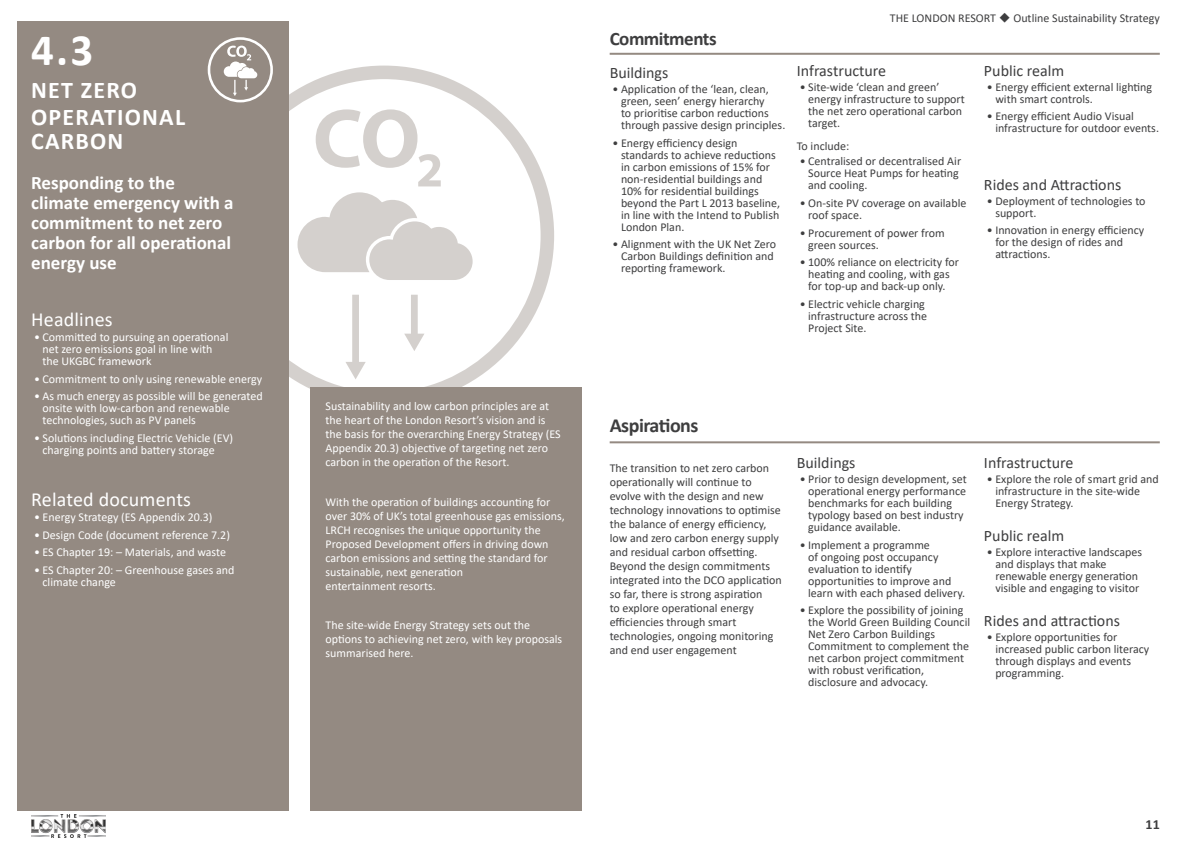
<style>
.page{position:relative;width:1191px;height:842px;background:#fff}
.page>*{position:absolute;margin:0;border:0;box-sizing:border-box;transform-origin:0 0}
.t1{font:700 45px "Calibri";color:#fff}
.t2{font:700 24px/27px "Calibri";letter-spacing:.05em;color:#fff}
.t3{font:20px "Calibri";letter-spacing:.01em;color:#fff}
.t4{font:700 20px "Calibri";letter-spacing:-.025em;color:#3e3e3f}
.t5{font:700 19px/20px "Calibri";color:#fff}
.t6{font:700 19px "Calibri";letter-spacing:-.025em;color:#3e3e3f}
.t7{font:16px "Calibri";color:#3e3e3f}
.t8{font:700 14px "Calibri";color:#3e3e3f}
.t9{font:12px/12px "Calibri";color:#3e3e3f}
.t10{font:12px/14px "Calibri";color:#fff}
</style>
<div class="page">
<svg style="left:288px;top:66px;width:266px;height:340px"></svg>
<svg style="left:316px;top:109px;width:125px;height:77px"></svg>
<svg style="left:297px;top:192px;width:175px;height:88px"></svg>
<div style="left:310px;top:387px;width:271px;height:424px;background:#948a82"></div>
<div style="left:17px;top:21px;width:271px;height:790px;background:#948a82"></div>
<svg style="left:208px;top:37px;width:65px;height:65px"></svg>
<hr style="left:609px;top:53px;width:550px;height:2px;background:#948a82">
<hr style="left:609px;top:441px;width:550px;height:2px;background:#948a82">
<img style="left:31px;top:814px;width:74px;height:23px">
<h1 class="t1" style="left:31px;top:19px;width:64px">4.3</h1>
<h2 class="t2" style="left:31px;top:76px;width:155px">NET ZERO<br>OPERATIONAL</h2>
<h2 class="t2" style="left:31px;top:127px;width:94px">CARBON</h2>
<h3 class="t5" style="left:31px;top:172px;width:204px">Responding to the climate emergency with a commitment to net zero carbon for all operational energy use</h3>
<h3 class="t3" style="left:31px;top:306px;width:83px">Headlines</h3>
<p class="t10" style="left:43px;top:331px;width:187px;line-height:12px;text-indent:-9px">• Committed to pursuing an operational net zero emissions goal in line with the UKGBC framework</p>
<p class="t10" style="left:34px;top:371px;width:230px">• Commitment to only using renewable energy</p>
<p class="t10" style="left:43px;top:390px;width:222px;line-height:12px;text-indent:-9px">• As much energy as possible will be generated onsite with low-carbon and renewable technologies, such as PV panels</p>
<p class="t10" style="left:43px;top:432px;width:192px;line-height:12px;text-indent:-9px">• Solutions including Electric Vehicle (EV) charging points and battery storage</p>
<h3 class="t3" style="left:31px;top:486px;width:161px">Related documents</h3>
<p class="t10" style="left:34px;top:510px;width:180px">• Energy Strategy (ES Appendix 20.3)</p>
<p class="t10" style="left:34px;top:527px;width:197px">• Design Code (document reference 7.2)</p>
<p class="t10" style="left:34px;top:545px;width:193px">• ES Chapter 19: – Materials, and waste</p>
<p class="t10" style="left:43px;top:564px;width:193px;line-height:12px;text-indent:-9px">• ES Chapter 20: – Greenhouse gases and climate change</p>
<p class="t10" style="left:325px;top:399px;width:237px">Sustainability and low carbon principles are at the heart of the London Resort’s vision and is the basis for the overarching Energy Strategy (ES Appendix 20.3) objective of targeting net zero carbon in the operation of the Resort.</p>
<p class="t10" style="left:325px;top:494px;width:241px">With the operation of buildings accounting for over 30% of UK’s total greenhouse gas emissions, LRCH recognises the unique opportunity the Proposed Development offers in driving down carbon emissions and setting the standard for sustainable, next generation<br>entertainment resorts.</p>
<p class="t10" style="left:325px;top:617px;width:238px">The site-wide Energy Strategy sets out the options to achieving net zero, with key proposals summarised here.</p>
<h3 class="t6" style="left:609px;top:26px;width:108px">Commitments</h3>
<h3 class="t7" style="left:609px;top:62px;width:60px">Buildings</h3>
<p class="t9" style="left:621px;top:83px;width:166px;text-indent:-9px">• Application of the ‘lean, clean, green, seen’ energy hierarchy<br>to prioritise carbon reductions through passive design principles.</p>
<p class="t9" style="left:621px;top:136px;width:161px;text-indent:-9px">• Energy efficiency design standards to achieve reductions in carbon emissions of 15% for non-residential buildings and<br>10% for residential buildings beyond the Part L 2013 baseline, in line with the Intend to Publish<br>London Plan.</p>
<p class="t9" style="left:621px;top:238px;width:157px;text-indent:-9px">• Alignment with the UK Net Zero<br>Carbon Buildings definition and reporting framework.</p>
<p class="t9" style="left:890px;top:12px;width:271px">THE LONDON RESORT ◆ Outline Sustainability Strategy</p>
<h3 class="t7" style="left:797px;top:59px;width:91px">Infrastructure</h3>
<p class="t9" style="left:808px;top:80px;width:158px;text-indent:-9px">• Site-wide ‘clean and green’ energy infrastructure to support the net zero operational carbon target.</p>
<p class="t9" style="left:797px;top:140px;width:54px">To include:</p>
<p class="t9" style="left:808px;top:155px;width:154px;text-indent:-9px">• Centralised or decentralised Air<br>Source Heat Pumps for heating and cooling.</p>
<p class="t9" style="left:808px;top:197px;width:160px;text-indent:-9px">• On-site PV coverage on available roof space.</p>
<p class="t9" style="left:808px;top:226px;width:138px;text-indent:-9px">• Procurement of power from green sources.</p>
<p class="t9" style="left:799px;top:256px;width:161px;text-align:center">• 100% reliance on electricity for heating and cooling, with gas<br>for top-up and back-up only.</p>
<p class="t9" style="left:808px;top:298px;width:121px;text-indent:-9px">• Electric vehicle charging infrastructure across the<br>Project Site.</p>
<h3 class="t7" style="left:984px;top:59px;width:82px">Public realm</h3>
<p class="t9" style="left:995px;top:80px;width:158px;text-indent:-9px">• Energy efficient external lighting with smart controls.</p>
<p class="t9" style="left:995px;top:110px;width:165px;text-indent:-9px">• Energy efficient Audio Visual infrastructure for outdoor events.</p>
<h3 class="t7" style="left:984px;top:173px;width:139px">Rides and Attractions</h3>
<p class="t9" style="left:995px;top:194px;width:152px;text-indent:-9px">• Deployment of technologies to support.</p>
<p class="t9" style="left:995px;top:224px;width:150px;text-indent:-9px">• Innovation in energy efficiency for the design of rides and attractions.</p>
<h3 class="t4" style="left:609px;top:411px;width:90px">Aspirations</h3>
<p class="t9" style="left:609px;top:461px;width:173px;line-height:14px">The transition to net zero carbon operationally will continue to evolve with the design and new technology innovations to optimise the balance of energy efficiency, low and zero carbon energy supply and residual carbon offsetting.<br>Beyond the design commitments integrated into the DCO application so far, there is strong aspiration<br>to explore operational energy efficiencies through smart technologies, ongoing monitoring and end user engagement</p>
<h3 class="t7" style="left:797px;top:452px;width:60px">Buildings</h3>
<p class="t9" style="left:808px;top:473px;width:160px;text-indent:-9px">• Prior to design development, set operational energy performance benchmarks for each building typology based on best industry guidance available.</p>
<p class="t9" style="left:808px;top:538px;width:158px;text-indent:-9px">• Implement a programme<br>of ongoing post occupancy evaluation to identify opportunities to improve and learn with each phased delivery.</p>
<p class="t9" style="left:808px;top:604px;width:163px;text-indent:-9px">• Explore the possibility of joining the World Green Building Council<br>Net Zero Carbon Buildings<br>Commitment to complement the net carbon project commitment with robust verification, disclosure and advocacy.</p>
<h3 class="t7" style="left:984px;top:452px;width:91px">Infrastructure</h3>
<p class="t9" style="left:995px;top:473px;width:165px;text-indent:-9px">• Explore the role of smart grid and infrastructure in the site-wide<br>Energy Strategy.</p>
<h3 class="t7" style="left:984px;top:525px;width:82px">Public realm</h3>
<p class="t9" style="left:995px;top:546px;width:148px;text-indent:-9px">• Explore interactive landscapes and displays that make renewable energy generation visible and engaging to visitor</p>
<h3 class="t7" style="left:984px;top:609px;width:138px">Rides and attractions</h3>
<p class="t9" style="left:995px;top:630px;width:155px;text-indent:-9px">• Explore opportunities for increased public carbon literacy through displays and events programming.</p>
<p class="t8" style="left:1145px;top:815px;width:16px">11</p>
</div>
